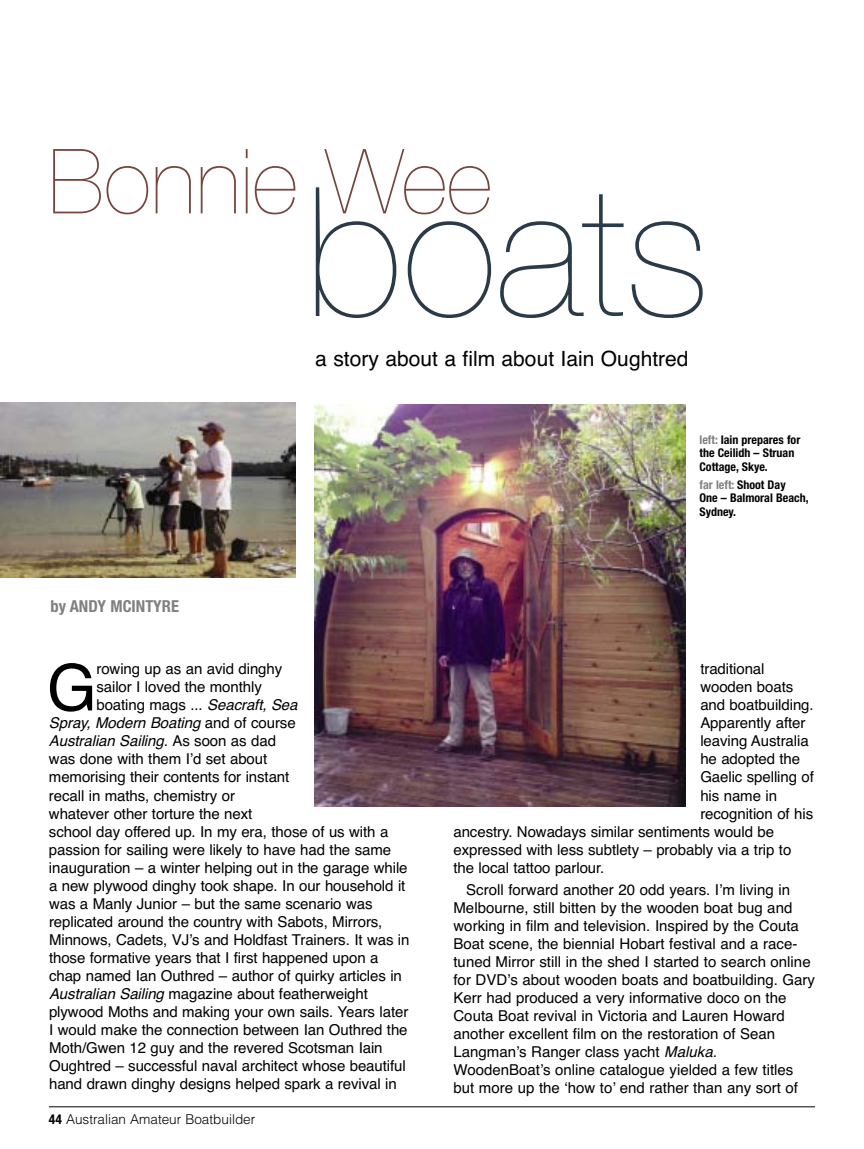
<style>
.page{position:relative;width:864px;height:1149px;background:#fff}
.page>*{position:absolute;margin:0;border:0;box-sizing:border-box;transform-origin:0 0}
.t1{font:200 180px "Helvetica Neue";color:#2a3a49}
.t2{font:200 90px "Helvetica Neue";color:#75453e}
.t3{font:64.35px "Helvetica";color:#000}
.t4{font:21px "Helvetica";color:#000}
.t5{font:700 condensed 16.5px "Helvetica Neue";color:#808080}
.t6{font:15px/18px "Helvetica";letter-spacing:-.005em;color:#000}
.t7{font:italic 15px "Helvetica";letter-spacing:-.005em;color:#000}
.t8{font:300 13.5px "Helvetica";color:#000}
.t9{font:700 condensed 12px/13.5px "Helvetica Neue";color:#000}
.s1{color:#808080}
.s2{font-style:italic}
.s3{font-style:normal}
.s4{font-family:"Helvetica Neue";font-weight:700;font-stretch:condensed}
</style>
<div class="page">
<hr style="left:49px;top:1106px;width:765px;height:1px;background:#000">
<img style="left:314px;top:405px;width:370px;height:401px">
<img style="left:1px;top:402px;width:294px;height:175px">
<h2 class="t2" style="left:49px;top:129px;width:444px">Bonnie Wee</h2>
<h1 class="t1" style="left:306px;top:148px;width:405px">boats</h1>
<p class="t5" style="left:50px;top:595px;width:130px">by ANDY MCINTYRE</p>
<h3 class="t4" style="left:315px;top:346px;width:374px">a story about a film about Iain Oughtred</h3>
<p class="t9" style="left:699px;top:432px;width:102px"><span class="s1">left:</span> Iain prepares for the Ceilidh – Struan<br>Cottage, Skye.</p>
<p class="t9" style="left:699px;top:477px;width:110px"><span class="s1">far left:</span> Shoot Day<br>One – Balmoral Beach,<br>Sydney.</p>
<h3 class="t3" style="left:47px;top:650px;width:52px">G</h3>
<p class="t6" style="left:96px;top:660px;width:187px">rowing up as an avid dinghy</p>
<p class="t6" style="left:96px;top:678px;width:167px">sailor I loved the monthly</p>
<p class="t6" style="left:96px;top:696px;width:202px">boating mags ... <span class="s2">Seacraft, Sea</span></p>
<p class="t7" style="left:49px;top:714px;width:248px">Spray, Modern Boating <span class="s3">and of course</span></p>
<p class="t7" style="left:49px;top:732px;width:228px">Australian Sailing. <span class="s3">As soon as dad</span></p>
<p class="t6" style="left:49px;top:750px;width:220px">was done with them I’d set about</p>
<p class="t6" style="left:49px;top:768px;width:242px">memorising their contents for instant</p>
<p class="t6" style="left:49px;top:786px;width:187px">recall in maths, chemistry or</p>
<p class="t6" style="left:49px;top:804px;width:205px">whatever other torture the next</p>
<p class="t6" style="left:49px;top:822px;width:341px">school day offered up. In my era, those of us with a</p>
<p class="t6" style="left:49px;top:840px;width:343px">passion for sailing were likely to have had the same</p>
<p class="t6" style="left:49px;top:858px;width:360px">inauguration – a winter helping out in the garage while</p>
<p class="t6" style="left:49px;top:876px;width:358px">a new plywood dinghy took shape. In our household it</p>
<p class="t6" style="left:49px;top:894px;width:325px">was a Manly Junior – but the same scenario was</p>
<p class="t6" style="left:49px;top:912px;width:335px">replicated around the country with Sabots, Mirrors,</p>
<p class="t6" style="left:49px;top:930px;width:362px">Minnows, Cadets, VJ’s and Holdfast Trainers. It was in</p>
<p class="t6" style="left:49px;top:948px;width:331px">those formative years that I first happened upon a</p>
<p class="t6" style="left:49px;top:966px;width:354px">chap named Ian Outhred – author of quirky articles in</p>
<p class="t6" style="left:49px;top:984px;width:320px"><span class="s2">Australian Sailing</span> magazine about featherweight</p>
<p class="t6" style="left:49px;top:1002px;width:360px">plywood Moths and making your own sails. Years later</p>
<p class="t6" style="left:49px;top:1020px;width:360px">I would make the connection between Ian Outhred the</p>
<p class="t6" style="left:49px;top:1038px;width:335px">Moth/Gwen 12 guy and the revered Scotsman Iain</p>
<p class="t6" style="left:49px;top:1056px;width:358px">Oughtred – successful naval architect whose beautiful</p>
<p class="t6" style="left:49px;top:1074px;width:349px">hand drawn dinghy designs helped spark a revival in</p>
<p class="t8" style="left:49px;top:1108px;width:208px"><span class="s4">44</span> Australian Amateur Boatbuilder</p>
<p class="t6" style="left:700px;top:660px;width:66px">traditional</p>
<p class="t6" style="left:700px;top:678px;width:94px">wooden boats</p>
<p class="t6" style="left:700px;top:696px;width:115px">and boatbuilding.</p>
<p class="t6" style="left:700px;top:714px;width:106px">Apparently after</p>
<p class="t6" style="left:700px;top:732px;width:110px">leaving Australia</p>
<p class="t6" style="left:700px;top:750px;width:101px">he adopted the</p>
<p class="t6" style="left:700px;top:768px;width:115px">Gaelic spelling of</p>
<p class="t6" style="left:700px;top:786px;width:78px">his name in</p>
<p class="t6" style="left:700px;top:804px;width:114px">recognition of his</p>
<p class="t6" style="left:453px;top:822px;width:322px">ancestry. Nowadays similar sentiments would be</p>
<p class="t6" style="left:453px;top:840px;width:339px">expressed with less subtlety – probably via a trip to</p>
<p class="t6" style="left:453px;top:858px;width:152px">the local tattoo parlour.</p>
<p class="t6" style="left:453px;top:880px;width:363px;text-indent:13px">Scroll forward another 20 odd years. I’m living in Melbourne, still bitten by the wooden boat bug and working in film and television. Inspired by the Couta Boat scene, the biennial Hobart festival and a race&shy;tuned Mirror still in the shed I started to search online for DVD’s about wooden boats and boatbuilding. Gary Kerr had produced a very informative doco on the Couta Boat revival in Victoria and Lauren Howard another excellent film on the restoration of Sean Langman’s Ranger class yacht <span class="s2">Maluka.<br></span>WoodenBoat’s online catalogue yielded a few titles but more up the ‘how to’ end rather than any sort of</p>
</div>
